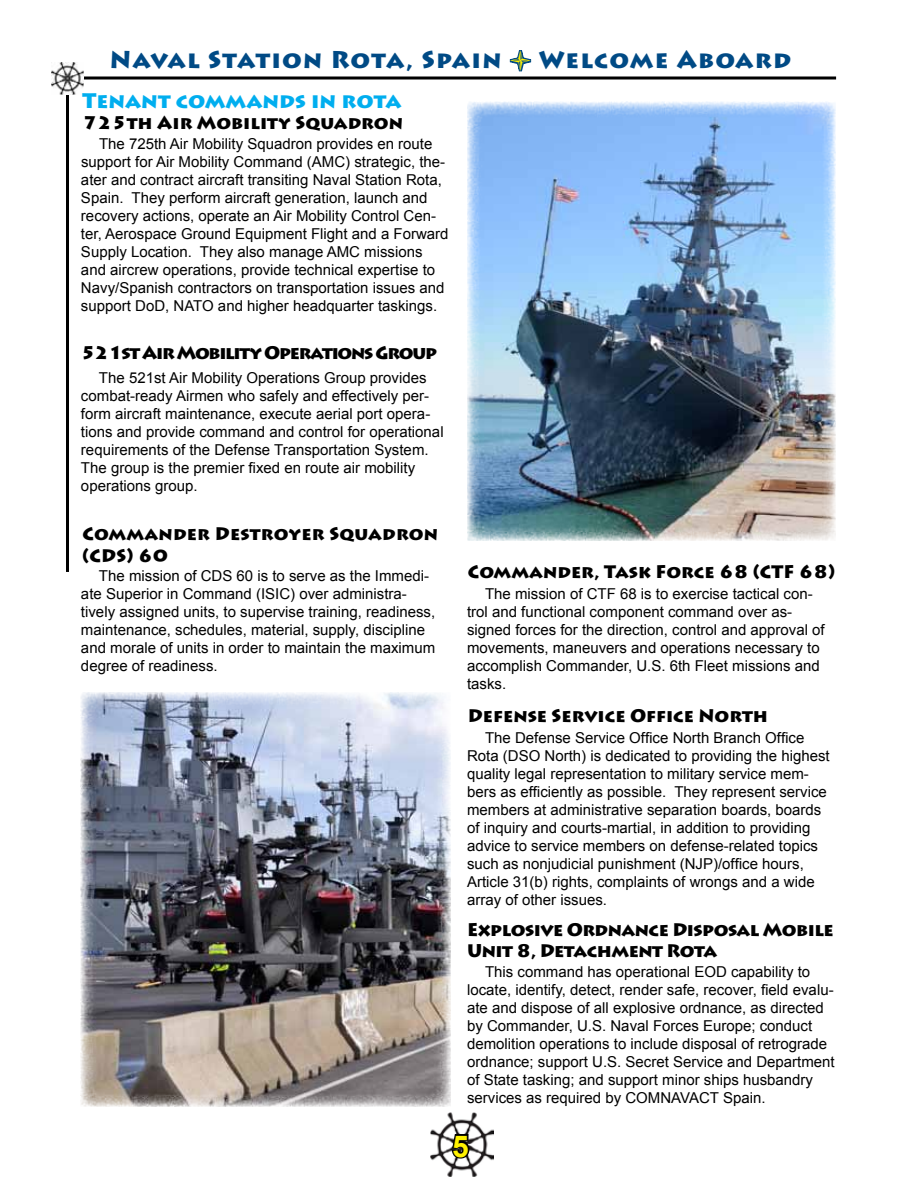
<style>
.page{position:relative;width:918px;height:1188px;background:#fff}
.page>*{position:absolute;margin:0;border:0;box-sizing:border-box;transform-origin:0 0}
.t1{font:700 30px "Arial";color:#fff200}
.t2{font:900 24px "Lithos Pro";letter-spacing:.05em;color:#004a85}
.t3{font:900 21px "Lithos Pro";color:#00aeef}
.t4{font:900 18px/21.6px "Lithos Pro";letter-spacing:-.005em;color:#000}
.t5{font:900 18px/21.6px "Lithos Pro";letter-spacing:-.03em;color:#000}
.t6{font:900 18px "Lithos Pro";letter-spacing:-.07em;color:#000}
.t7{font:15px/18px "Arial";color:#000}
.s1{color:#fff200}
</style>
<div class="page">
<img style="left:430px;top:1113px;width:64px;height:63px">
<svg style="left:84px;top:76px;width:752px;height:4px;background:#3f3f3f"></svg>
<hr style="left:66px;top:92px;width:3px;height:480px;background:#000">
<img style="left:52px;top:63px;width:31px;height:32px">
<svg style="left:497px;top:50px;width:59px;height:30px"></svg>
<img style="left:81px;top:692px;width:370px;height:415px">
<img style="left:467px;top:102px;width:368px;height:438px">
<svg style="left:450px;top:1133px;width:22px;height:27px"></svg>
<h2 class="t2" style="left:110px;top:45px;width:683px">Naval Station Rota, Spain <span class="s1">●</span> Welcome Aboard</h2>
<h3 class="t3" style="left:83px;top:88px;width:320px">Tenant commands in rota</h3>
<p class="t4" style="left:83px;top:112px;width:322px">725th Air Mobility Squadron</p>
<p class="t7" style="left:81px;top:135px;width:369px;text-indent:18px">The 725th Air Mobility Squadron provides en route support for Air Mobility Command (AMC) strategic, the&shy;ater and contract aircraft transiting Naval Station Rota, Spain. They perform aircraft generation, launch and recovery actions, operate an Air Mobility Control Cen&shy;ter, Aerospace Ground Equipment Flight and a Forward Supply Location. They also manage AMC missions and aircrew operations, provide technical expertise to Navy/Spanish contractors on transportation issues and support DoD, NATO and higher headquarter taskings.</p>
<p class="t6" style="left:81px;top:341px;width:358px">521st Air Mobility Operations Group</p>
<p class="t7" style="left:81px;top:369px;width:364px;text-indent:18px">The 521st Air Mobility Operations Group provides combat-ready Airmen who safely and effectively per&shy;form aircraft maintenance, execute aerial port opera&shy;tions and provide command and control for operational requirements of the Defense Transportation System.<br>The group is the premier fixed en route air mobility operations group.</p>
<p class="t4" style="left:82px;top:524px;width:357px">Commander Destroyer Squadron (CDS) 60</p>
<p class="t7" style="left:81px;top:567px;width:356px;text-indent:18px">The mission of CDS 60 is to serve as the Immedi&shy;ate Superior in Command (ISIC) over administra&shy;tively assigned units, to supervise training, readiness, maintenance, schedules, material, supply, discipline and morale of units in order to maintain the maximum degree of readiness.</p>
<p class="t4" style="left:468px;top:562px;width:369px">Commander, Task Force 68 (CTF 68)</p>
<p class="t7" style="left:467px;top:585px;width:359px;text-indent:18px">The mission of CTF 68 is to exercise tactical con&shy;trol and functional component command over as&shy;signed forces for the direction, control and approval of movements, maneuvers and operations necessary to accomplish Commander, U.S. 6th Fleet missions and tasks.</p>
<p class="t4" style="left:468px;top:705px;width:302px">Defense Service Office North</p>
<p class="t7" style="left:467px;top:729px;width:364px;text-indent:18px">The Defense Service Office North Branch Office Rota (DSO North) is dedicated to providing the highest quality legal representation to military service mem&shy;bers as efficiently as possible. They represent service members at administrative separation boards, boards of inquiry and courts-martial, in addition to providing advice to service members on defense-related topics such as nonjudicial punishment (NJP)/office hours, Article 31(b) rights, complaints of wrongs and a wide array of other issues.</p>
<p class="t5" style="left:467px;top:919px;width:368px">Explosive Ordnance Disposal Mobile<br>Unit 8, Detachment Rota</p>
<p class="t7" style="left:467px;top:963px;width:369px;text-indent:18px">This command has operational EOD capability to locate, identify, detect, render safe, recover, field evalu&shy;ate and dispose of all explosive ordnance, as directed by Commander, U.S. Naval Forces Europe; conduct demolition operations to include disposal of retrograde ordnance; support U.S. Secret Service and Department of State tasking; and support minor ships husbandry services as required by COMNAVACT Spain.</p>
<h1 class="t1" style="left:452px;top:1126px;width:18px">5</h1>
</div>
